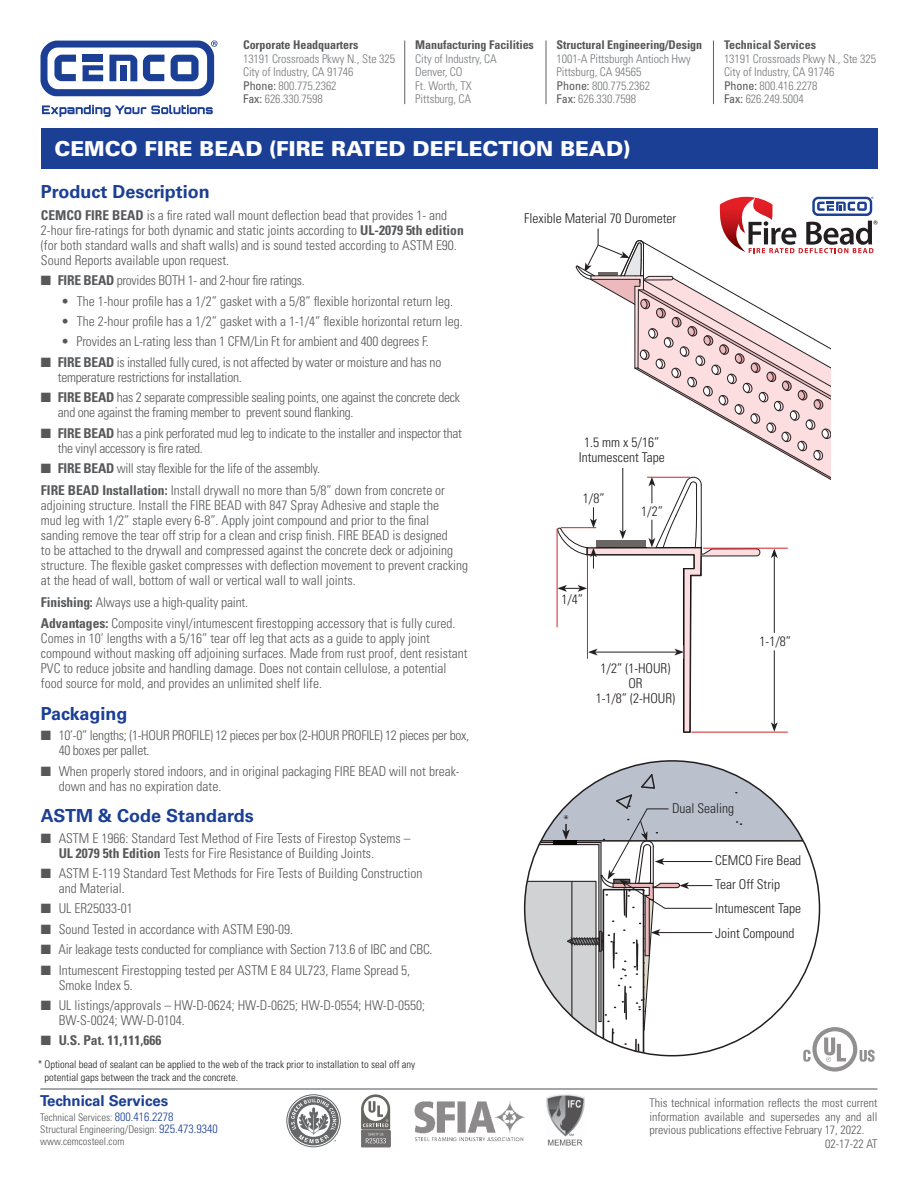
<style>
.page{position:relative;width:918px;height:1188px;background:#fff}
.page>*{position:absolute;margin:0;border:0;box-sizing:border-box;transform-origin:0 0}
.t1{font:900 20.7px "Univers LT Std";color:#fff}
.t2{font:700 18px "Univers LT Std";color:#1b3f94}
.t3{font:700 15px "Univers LT Std";letter-spacing:-.005em;color:#1b3f94}
.t4{font:300 condensed 13.5px/15px "Univers LT Std";color:#57585a}
.t5{font:300 condensed 13.5px/15px "Univers LT Std";letter-spacing:-.02em;color:#57585a}
.t6{font:300 condensed 13.5px/15px "Univers LT Std";color:#231f20;text-align:center}
.t7{font:700 condensed 13.5px "Univers LT Std";color:#57585a}
.t8{font:300 condensed 12px/13.5px "Univers LT Std";letter-spacing:-.005em;color:#76787b}
.t9{font:300 condensed 12px "Univers LT Std";color:#57585a}
.t10{font:700 condensed 12px "Univers LT Std";letter-spacing:-.005em;color:#57585a}
.t11{font:300 condensed 10.5px/12.6px "Univers LT Std";color:#231f20}
.t12{font:300 condensed 10.5px/12px "Univers LT Std";color:#57585a}
.s1{font-weight:400;color:#57585a}
.s2{font-weight:700}
.s3{font-size:12px;color:#1b3f94}
</style>
<div class="page">
<hr style="left:40px;top:1088px;width:837px;height:2px;background:#888a8d">
<div style="left:41px;top:128px;width:837px;height:41px;background:#1b3f94"></div>
<svg style="left:42px;top:105px;width:171px;height:12px"></svg>
<svg style="left:40px;top:40px;width:177px;height:56px"></svg>
<div style="left:812px;top:1027px;width:45px;height:45px;border:4px solid #231f20;border-radius:50%"></div>
<svg style="left:824px;top:1037px;width:22px;height:25px"></svg>
<svg style="left:803px;top:1050px;width:8px;height:12px"></svg>
<svg style="left:860px;top:1050px;width:15px;height:12px"></svg>
<hr style="left:405px;top:40px;width:1px;height:64px;background:#616164">
<hr style="left:546px;top:40px;width:1px;height:64px;background:#616164">
<hr style="left:713px;top:40px;width:1px;height:64px;background:#616164">
<svg style="left:557px;top:197px;width:320px;height:536px"></svg>
<svg style="left:612px;top:761px;width:192px;height:79px;fill:#bac1cd"></svg>
<svg style="left:791px;top:786px;width:13px;height:17px"></svg>
<svg style="left:737px;top:821px;width:4px;height:4px"></svg>
<hr style="left:525px;top:840px;width:295px;height:1px;background:#231f20">
<svg style="left:525px;top:773px;width:188px;height:284px"></svg>
<svg style="left:361px;top:1130px;width:29px;height:17px"></svg>
<div style="left:361px;top:1130px;width:29px;height:17px;border:1px solid #231f20"></div>
<svg style="left:361px;top:1094px;width:29px;height:49px"></svg>
<svg style="left:286px;top:1094px;width:55px;height:53px"></svg>
<img style="left:415px;top:1101px;width:110px;height:41px">
<img style="left:547px;top:1095px;width:37px;height:51px">
<p class="t10" style="left:243px;top:38px;width:117px">Corporate Headquarters</p>
<p class="t8" style="left:243px;top:52px;width:154px">13191 Crossroads Pkwy N., Ste 325<br>City of Industry, CA 91746<br><span class="s1">Phone:</span> 800.775.2362<br><span class="s1">Fax:</span> 626.330.7598</p>
<p class="t10" style="left:415px;top:38px;width:120px">Manufacturing Facilities</p>
<p class="t8" style="left:415px;top:52px;width:83px">City of Industry, CA<br>Denver, CO<br>Ft. Worth, TX<br>Pittsburg, CA</p>
<p class="t10" style="left:557px;top:38px;width:147px">Structural Engineering/Design</p>
<p class="t8" style="left:557px;top:52px;width:136px">1001-A Pittsburgh Antioch Hwy<br>Pittsburg, CA 94565<br><span class="s1">Phone:</span> 800.775.2362<br><span class="s1">Fax:</span> 626.330.7598</p>
<p class="t10" style="left:724px;top:38px;width:94px">Technical Services</p>
<p class="t8" style="left:724px;top:52px;width:154px">13191 Crossroads Pkwy N., Ste 325<br>City of Industry, CA 91746<br><span class="s1">Phone:</span> 800.416.2278<br><span class="s1">Fax:</span> 626.249.5004</p>
<h1 class="t1" style="left:54px;top:136px;width:577px">CEMCO FIRE BEAD (FIRE RATED DEFLECTION BEAD)</h1>
<h2 class="t2" style="left:41px;top:181px;width:170px">Product Description</h2>
<p class="t4" style="left:41px;top:208px;width:424px"><span class="s2">CEMCO FIRE BEAD</span> is a fire rated wall mount deflection bead that provides 1- and 2-hour fire-ratings for both dynamic and static joints according to <span class="s2">UL-2079 5th edition </span>(for both standard walls and shaft walls) and is sound tested according to ASTM E90.<br>Sound Reports available upon request.</p>
<p class="t5" style="left:41px;top:273px;width:265px">■ <span class="s2">FIRE BEAD</span> provides BOTH 1- and 2-hour fire ratings.</p>
<p class="t4" style="left:61px;top:293px;width:393px">• The 1-hour profile has a 1/2” gasket with a 5/8” flexible horizontal return leg.</p>
<p class="t4" style="left:61px;top:314px;width:403px">• The 2-hour profile has a 1/2” gasket with a 1-1/4” flexible horizontal return leg.</p>
<p class="t4" style="left:61px;top:334px;width:369px">• Provides an L-rating less than 1 CFM/Lin Ft for ambient and 400 degrees F.</p>
<p class="t5" style="left:58px;top:355px;width:385px;text-indent:-17px">■ <span class="s2">FIRE BEAD</span> is installed fully cured, is not affected by water or moisture and has no temperature restrictions for installation.</p>
<p class="t5" style="left:58px;top:390px;width:404px;text-indent:-17px">■ <span class="s2">FIRE BEAD</span> has 2 separate compressible sealing points, one against the concrete deck and one against the framing member to prevent sound flanking.</p>
<p class="t5" style="left:58px;top:425px;width:406px;text-indent:-17px">■ <span class="s2">FIRE BEAD</span> has a pink perforated mud leg to indicate to the installer and inspector that the vinyl accessory is fire rated.</p>
<p class="t4" style="left:41px;top:457px;width:406px;line-height:21.8px">■ <span class="s2">FIRE BEAD</span> will stay flexible for the life of the assembly.<br><span class="s2">FIRE BEAD Installation:</span> Install drywall no more than 5/8” down from concrete or</p>
<p class="t4" style="left:41px;top:498px;width:429px">adjoining structure. Install the FIRE BEAD with 847 Spray Adhesive and staple the<br>mud leg with 1/2” staple every 6-8”. Apply joint compound and prior to the final sanding remove the tear off strip for a clean and crisp finish. FIRE BEAD is designed<br>to be attached to the drywall and compressed against the concrete deck or adjoining structure. The flexible gasket compresses with deflection movement to prevent cracking at the head of wall, bottom of wall or vertical wall to wall joints.</p>
<p class="t4" style="left:41px;top:591px;width:416px;line-height:21.8px"><span class="s2">Finishing:</span> Always use a high-quality paint.<br><span class="s2">Advantages:</span> Composite vinyl/intumescent firestopping accessory that is fully cured.</p>
<p class="t4" style="left:41px;top:631px;width:428px">Comes in 10’ lengths with a 5/16” tear off leg that acts as a guide to apply joint compound without masking off adjoining surfaces. Made from rust proof, dent resistant PVC to reduce jobsite and handling damage. Does not contain cellulose, a potential food source for mold, and provides an unlimited shelf life.</p>
<h2 class="t2" style="left:41px;top:703px;width:88px">Packaging</h2>
<p class="t5" style="left:59px;top:728px;width:412px;text-indent:-18px">■ 10’-0” lengths; (1-HOUR PROFILE) 12 pieces per box (2-HOUR PROFILE) 12 pieces per box,<br>40 boxes per pallet.</p>
<p class="t4" style="left:59px;top:763px;width:403px;text-indent:-18px">■ When properly stored indoors, and in original packaging FIRE BEAD will not break&shy;down and has no expiration date.</p>
<h2 class="t2" style="left:41px;top:805px;width:214px">ASTM &amp; Code Standards</h2>
<p class="t4" style="left:59px;top:830px;width:353px;text-indent:-18px">■ ASTM E 1966: Standard Test Method of Fire Tests of Firestop Systems –<br><span class="s2">UL 2079 5th Edition</span> Tests for Fire Resistance of Building Joints.</p>
<p class="t4" style="left:59px;top:866px;width:365px;text-indent:-18px">■ ASTM E-119 Standard Test Methods for Fire Tests of Building Construction and Material.</p>
<p class="t4" style="left:41px;top:901px;width:93px">■ UL ER25033-01</p>
<p class="t4" style="left:41px;top:921px;width:254px">■ Sound Tested in accordance with ASTM E90-09.</p>
<p class="t4" style="left:41px;top:942px;width:393px">■ Air leakage tests conducted for compliance with Section 713.6 of IBC and CBC.</p>
<p class="t4" style="left:59px;top:962px;width:353px;text-indent:-18px">■ Intumescent Firestopping tested per ASTM E 84 UL723, Flame Spread 5,<br>Smoke Index 5.</p>
<p class="t4" style="left:59px;top:998px;width:368px;text-indent:-18px">■ UL listings/approvals – HW-D-0624; HW-D-0625; HW-D-0554; HW-D-0550;<br>BW-S-0024; WW-D-0104.</p>
<p class="t7" style="left:41px;top:1032px;width:122px">■ U.S. Pat. 11,111,666</p>
<p class="t6" style="left:524px;top:211px;width:154px">Flexible Material 70 Durometer</p>
<p class="t6" style="left:579px;top:435px;width:87px">1.5 mm x 5/16”<br>Intumescent Tape</p>
<p class="t6" style="left:583px;top:491px;width:23px">1/8”</p>
<p class="t6" style="left:641px;top:504px;width:23px">1/2”</p>
<p class="t6" style="left:561px;top:592px;width:23px">1/4”</p>
<p class="t6" style="left:760px;top:633px;width:33px">1-1/8”</p>
<p class="t6" style="left:596px;top:660px;width:81px">1/2” (1-HOUR)<br>OR<br>1-1/8” (2-HOUR)</p>
<p class="t6" style="left:672px;top:801px;width:64px">Dual Sealing</p>
<p class="t6" style="left:563px;top:813px;width:7px">*</p>
<p class="t6" style="left:715px;top:853px;width:88px">CEMCO Fire Bead</p>
<p class="t6" style="left:715px;top:873px;width:87px;line-height:24.3px;text-align:left">Tear Off Strip<br>Intumescent Tape<br>Joint Compound</p>
<p class="t11" style="left:45px;top:1058px;width:372px;text-indent:-7px">* Optional bead of sealant can be applied to the web of the track prior to installation to seal off any potential gaps between the track and the concrete.</p>
<p class="t3" style="left:40px;top:1092px;width:129px">Technical Services</p>
<p class="t12" style="left:40px;top:1112px;width:179px">Technical Services: <span class="s3">800.416.2278<br></span>Structural Engineering/Design: <span class="s3">925.473.9340 </span>www.cemcosteel.com</p>
<p class="t9" style="left:649px;top:1096px;width:230px">This technical information reflects the most current</p>
<p class="t9" style="left:649px;top:1109px;width:230px">information available and supersedes any and all</p>
<p class="t9" style="left:649px;top:1123px;width:217px">previous publications effective February 17, 2022.</p>
<p class="t9" style="left:825px;top:1136px;width:54px">02-17-22 AT</p>
</div>
